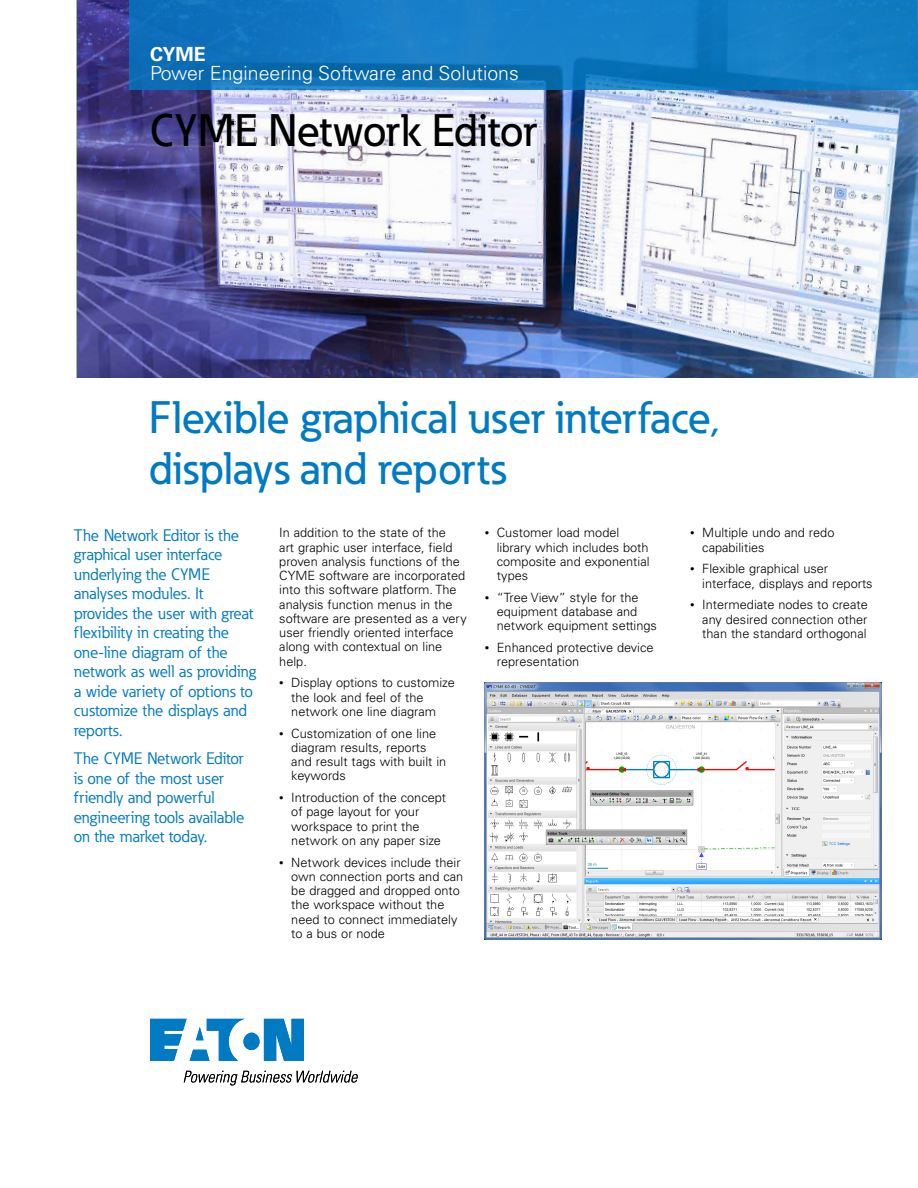
<style>
.page{position:relative;width:918px;height:1188px;background:#fff}
.page>*{position:absolute;margin:0;border:0;box-sizing:border-box;transform-origin:0 0}
.t1{font:500 45px/51px "Eaton";color:#007ac2}
.t2{font:500 45px "Eaton";letter-spacing:-.005em;color:#000}
.t3{font:300 19.5px "Univers LT Std";color:#fff}
.t4{font:700 19.5px "Univers LT Std";color:#fff}
.t5{font:16.5px/19.5px "Eaton";color:#007ac2}
.t6{font:300 12.75px/14.2px "Univers LT Std";color:#000}
.s1{font-size:9px}
</style>
<div class="page">
<img style="left:77px;top:0;width:841px;height:378px">
<svg style="left:150px;top:1019px;width:154px;height:42px"></svg>
<svg style="left:184px;top:1071px;width:174px;height:15px"></svg>
<svg style="left:129px;top:0;width:789px;height:90px;background:#1278c0"></svg>
<img style="left:485px;top:682px;width:396px;height:258px">
<h2 class="t4" style="left:150px;top:42px;width:57px">CYME</h2>
<h2 class="t3" style="left:150px;top:62px;width:370px">Power Engineering Software and Solutions</h2>
<h1 class="t2" style="left:150px;top:103px;width:388px">CYME Network Editor</h1>
<h1 class="t1" style="left:149px;top:391px;width:572px">Flexible graphical user interface, displays and reports</h1>
<p class="t6" style="left:279px;top:526px;width:189px">In addition to the state of the<br>art graphic user interface, field proven analysis functions of the<br>CYME software are incorporated into this software platform. The analysis function menus in the software are presented as a very user friendly oriented interface along with contextual on line help.</p>
<p class="t6" style="left:291px;top:676px;width:165px;text-indent:-12px"><span class="s1">•</span> Display options to customize the look and feel of the network one line diagram</p>
<p class="t6" style="left:291px;top:726px;width:157px;text-indent:-12px"><span class="s1">•</span> Customization of one line diagram results, reports and result tags with built in keywords</p>
<p class="t6" style="left:291px;top:791px;width:156px;text-indent:-12px"><span class="s1">•</span> Introduction of the concept of page layout for your workspace to print the network on any paper size</p>
<p class="t6" style="left:291px;top:855px;width:173px;text-indent:-12px"><span class="s1">•</span> Network devices include their own connection ports and can be dragged and dropped onto the workspace without the need to connect immediately to a bus or node</p>
<p class="t6" style="left:497px;top:526px;width:154px;text-indent:-12px"><span class="s1">•</span> Customer load model library which includes both composite and exponential types</p>
<p class="t6" style="left:497px;top:590px;width:162px;text-indent:-12px"><span class="s1">•</span> “Tree View” style for the equipment database and network equipment settings</p>
<p class="t6" style="left:497px;top:641px;width:158px;text-indent:-12px"><span class="s1">•</span> Enhanced protective device representation</p>
<p class="t6" style="left:702px;top:526px;width:134px;text-indent:-12px"><span class="s1">•</span> Multiple undo and redo capabilities</p>
<p class="t6" style="left:702px;top:562px;width:172px;text-indent:-12px"><span class="s1">•</span> Flexible graphical user interface, displays and reports</p>
<p class="t6" style="left:702px;top:598px;width:167px;text-align:justify;text-indent:-12px"><span class="s1">•</span> Intermediate nodes to create any desired connection other than the standard orthogonal</p>
<p class="t5" style="left:74px;top:526px;width:184px">The Network Editor is the graphical user interface underlying the CYME analyses modules. It provides the user with great flexibility in creating the one-line diagram of the network as well as providing a wide variety of options to customize the displays and reports.</p>
<p class="t5" style="left:74px;top:749px;width:172px">The CYME Network Editor is one of the most user friendly and powerful engineering tools available on the market today.</p>
</div>
